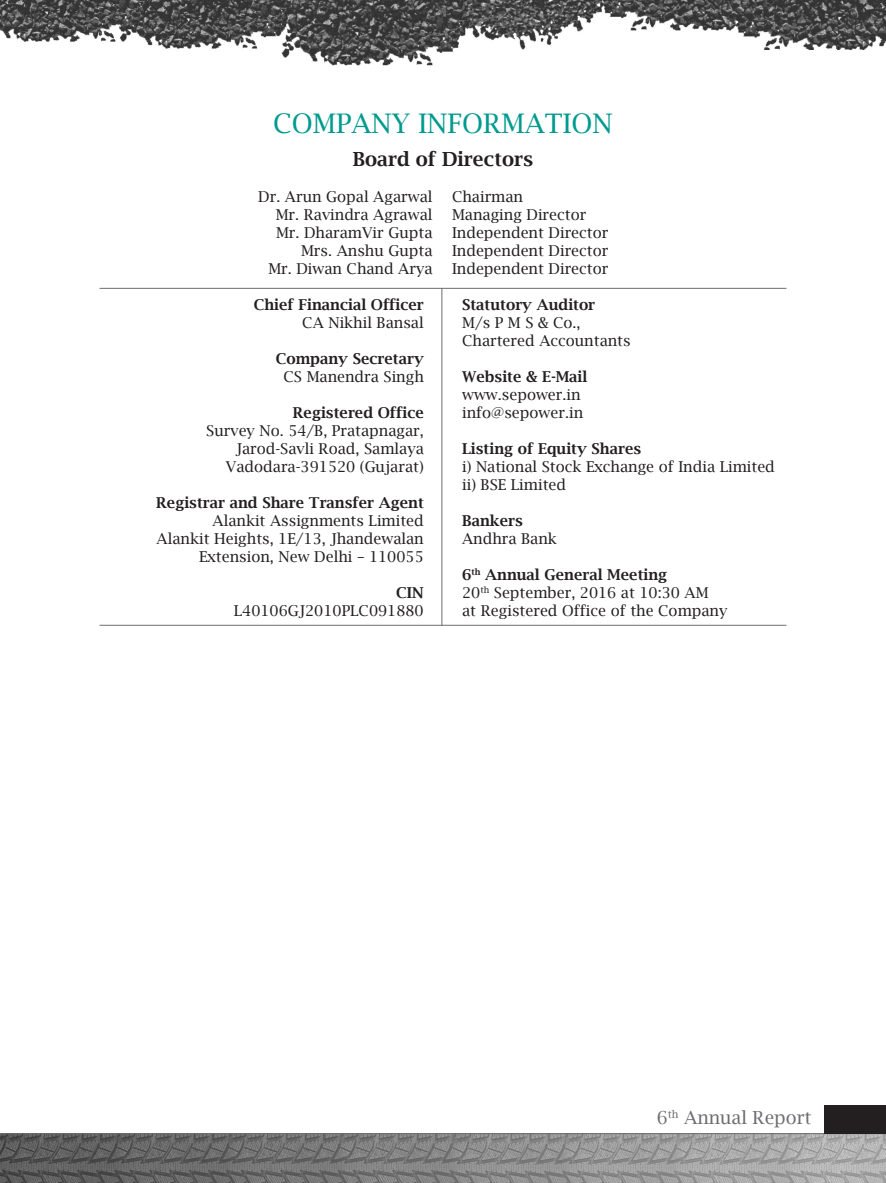
<style>
.page{position:relative;width:886px;height:1183px;background:#fff}
.page>*{position:absolute;margin:0;border:0;box-sizing:border-box;transform-origin:0 0}
.Heading{font:27px "Lucida Bright";color:#009a8f}
.head-1{font:600 19.5px "Lucida Bright";color:#231f20}
.t1{font:18px "Lucida Bright";color:#6c6d70}
.Subhead{font:15px "Lucida Bright";color:#231f20}
.head-1-2{font:600 15px "Lucida Bright";color:#231f20}
.Body_Text{font:15px "Lucida Bright";color:#231f20}
</style>
<div class="page">
<img style="left:0;top:0;width:886px;height:66px">
<img style="left:0;top:1134px;width:886px;height:49px">
<hr style="left:0;top:1133px;width:886px;height:1px;background:#6c6d70">
<div style="left:824px;top:1105px;width:62px;height:29px;background:#231f20"></div>
<hr style="left:100px;top:288px;width:686px;height:1px;background:#6c6d70">
<hr style="left:100px;top:625px;width:686px;height:1px;background:#6c6d70">
<hr style="left:441px;top:288px;width:1px;height:338px;background:#6c6d70">
<p class="Heading" style="left:273px;top:108px;width:341px">COMPANY INFORMATION</p>
<p class="head-1" style="left:353px;top:148px;width:182px">Board of Directors</p>
<p class="Subhead" style="left:258px;top:188px;width:176px">Dr. Arun Gopal Agarwal</p>
<p class="Subhead" style="left:452px;top:188px;width:73px">Chairman</p>
<p class="Subhead" style="left:276px;top:206px;width:158px">Mr. Ravindra Agrawal</p>
<p class="Subhead" style="left:452px;top:206px;width:136px">Managing Director</p>
<p class="Subhead" style="left:276px;top:224px;width:158px">Mr. DharamVir Gupta</p>
<p class="Subhead" style="left:452px;top:224px;width:158px">Independent Director</p>
<p class="Subhead" style="left:301px;top:242px;width:133px">Mrs. Anshu Gupta</p>
<p class="Subhead" style="left:452px;top:242px;width:158px">Independent Director</p>
<p class="Subhead" style="left:268px;top:260px;width:166px">Mr. Diwan Chand Arya</p>
<p class="Subhead" style="left:452px;top:260px;width:158px">Independent Director</p>
<p class="head-1-2" style="left:254px;top:296px;width:172px">Chief Financial Officer</p>
<p class="Body_Text" style="left:302px;top:314px;width:123px">CA Nikhil Bansal</p>
<p class="head-1-2" style="left:276px;top:350px;width:150px">Company Secretary</p>
<p class="Subhead" style="left:284px;top:368px;width:142px">CS Manendra Singh</p>
<p class="head-1-2" style="left:293px;top:404px;width:133px">Registered Office</p>
<p class="Subhead" style="left:206px;top:422px;width:219px">Survey No. 54/B, Pratapnagar,</p>
<p class="Subhead" style="left:236px;top:440px;width:190px">Jarod-Savli Road, Samlaya</p>
<p class="Subhead" style="left:226px;top:458px;width:199px">Vadodara-391520 (Gujarat)</p>
<p class="head-1-2" style="left:156px;top:494px;width:269px">Registrar and Share Transfer Agent</p>
<p class="Subhead" style="left:213px;top:512px;width:213px">Alankit Assignments Limited</p>
<p class="Subhead" style="left:157px;top:530px;width:269px">Alankit Heights, 1E/13, Jhandewalan</p>
<p class="Subhead" style="left:199px;top:548px;width:226px">Extension, New Delhi – 110055</p>
<p class="head-1-2" style="left:396px;top:584px;width:29px">CIN</p>
<p class="Subhead" style="left:234px;top:602px;width:191px">L40106GJ2010PLC091880</p>
<p class="head-1-2" style="left:462px;top:296px;width:135px">Statutory Auditor</p>
<p class="Subhead" style="left:462px;top:314px;width:120px">M/s P M S &amp; Co.,</p>
<p class="Subhead" style="left:462px;top:332px;width:170px">Chartered Accountants</p>
<p class="head-1-2" style="left:462px;top:368px;width:127px">Website &amp; E-Mail</p>
<p class="Subhead" style="left:462px;top:386px;width:120px">www.sepower.in</p>
<p class="Subhead" style="left:462px;top:404px;width:123px">info@sepower.in</p>
<p class="head-1-2" style="left:462px;top:440px;width:181px">Listing of Equity Shares</p>
<p class="Subhead" style="left:462px;top:458px;width:314px">i) National Stock Exchange of India Limited</p>
<p class="Subhead" style="left:462px;top:476px;width:106px">ii) BSE Limited</p>
<p class="head-1-2" style="left:462px;top:512px;width:62px">Bankers</p>
<p class="Subhead" style="left:462px;top:530px;width:96px">Andhra Bank</p>
<p class="head-1-2" style="left:462px;top:566px;width:207px">6<sup>th</sup> Annual General Meeting</p>
<p class="Subhead" style="left:462px;top:584px;width:248px">20<sup>th</sup> September, 2016 at 10:30 AM</p>
<p class="Subhead" style="left:462px;top:602px;width:267px">at Registered Office of the Company</p>
<p class="t1" style="left:657px;top:1107px;width:156px">6<sup>th</sup> Annual Report</p>
</div>
